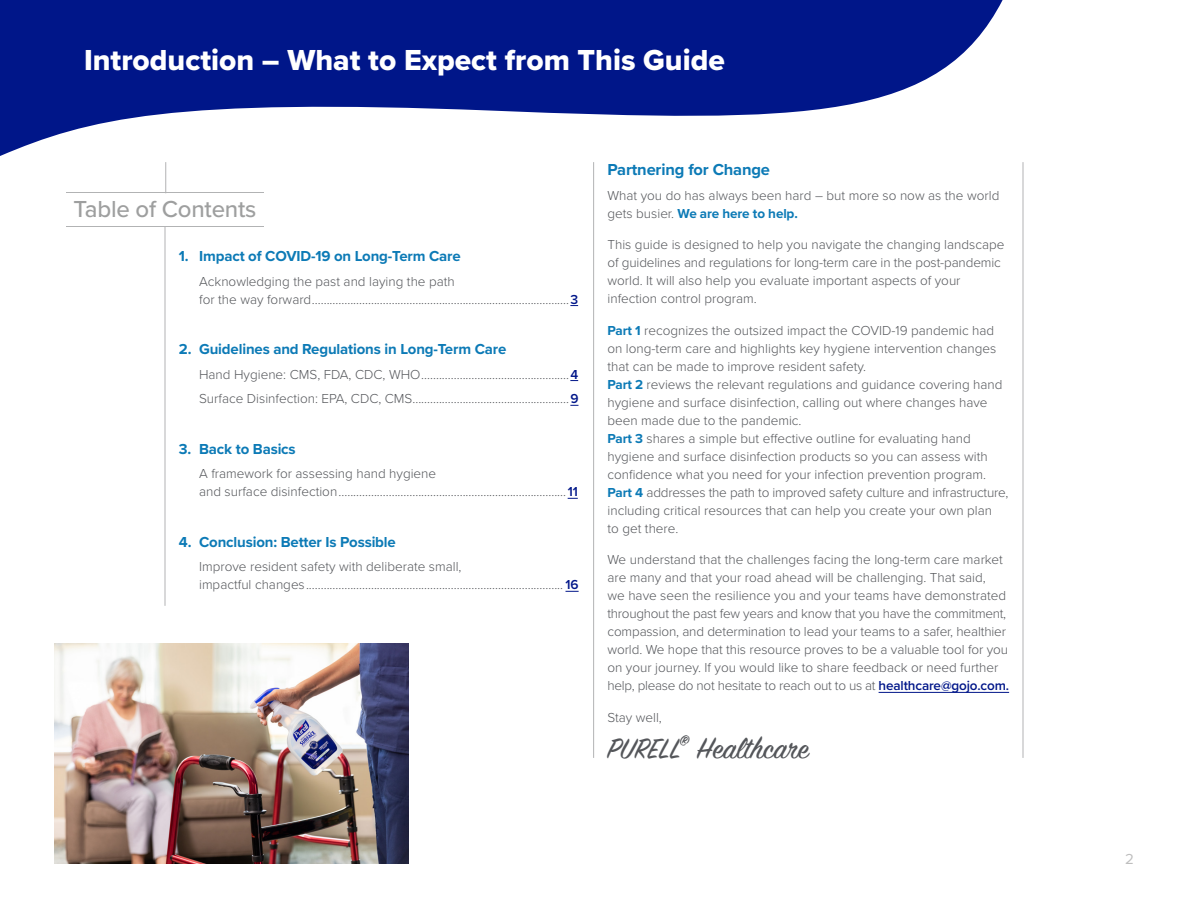
<style>
.page{position:relative;width:1188px;height:918px;background:#fff}
.page>*{position:absolute;margin:0;border:0;box-sizing:border-box;transform-origin:0 0}
.t1{font:33px "Sign Painter House Script";color:#54565a}
.Chapter_Title{font:30px "Proxima Nova Extrabld";color:#fff}
.Section_Title{font:500 24px "Proxima Nova";letter-spacing:-.01em;color:#9e9f9f}
.Paragraph_Subhead{font:700 16.5px "Proxima Nova";letter-spacing:-.01em;color:#0c7ab6}
.Paragraph_Subhead-2{font:700 15px "Proxima Nova";letter-spacing:-.01em;color:#0c7ab6}
.Page_Number{font:15px "Proxima Nova";color:#bebebe}
.t2{font:300 13.5px/18px "Proxima Nova";color:#54565a}
.s1{font-weight:600;color:#001689}
.s2{font-weight:700;color:#0c7ab6}
.s3{font-size:31.5px}
</style>
<div class="page">
<svg style="left:0;top:0;width:1003px;height:156px;fill:#001689"></svg>
<hr style="left:67px;top:193px;width:197px;height:1px;background:#b2b3b4">
<hr style="left:67px;top:226px;width:197px;height:1px;background:#b2b3b4">
<svg style="left:566px;top:591px;width:13px;height:1px"></svg>
<hr style="left:879px;top:692px;width:130px;height:1px;background:#001689">
<hr style="left:165px;top:226px;width:1px;height:380px;background:#b2b3b4">
<hr style="left:593px;top:162px;width:1px;height:596px;background:#b2b3b4">
<hr style="left:1023px;top:162px;width:1px;height:596px;background:#b2b3b4">
<hr style="left:165px;top:162px;width:1px;height:31px;background:#b2b3b4">
<img style="left:54px;top:643px;width:354px;height:221px">
<p class="Chapter_Title" style="left:84px;top:38px;width:642px">Introduction – What to Expect from This Guide</p>
<p class="Section_Title" style="left:74px;top:191px;width:184px">Table of Contents</p>
<p class="Paragraph_Subhead-2" style="left:179px;top:245px;width:283px">1. Impact of COVID-19 on Long-Term Care</p>
<p class="t2" style="left:199px;top:271px;width:380px">Acknowledging the past and laying the path<br>for the way forward.......................................................................................<span class="s1">3</span></p>
<p class="Paragraph_Subhead-2" style="left:179px;top:338px;width:329px">2. Guidelines and Regulations in Long-Term Care</p>
<p class="t2" style="left:199px;top:364px;width:381px">Hand Hygiene: CMS, FDA, CDC, WHO..................................................<span class="s1">4</span></p>
<p class="t2" style="left:199px;top:389px;width:381px">Surface Disinfection: EPA, CDC, CMS.....................................................<span class="s1">9</span></p>
<p class="Paragraph_Subhead-2" style="left:179px;top:437px;width:118px">3. Back to Basics</p>
<p class="t2" style="left:199px;top:464px;width:380px">A framework for assessing hand hygiene<br>and surface disinfection.............................................................................<span class="s1">11</span></p>
<p class="Paragraph_Subhead-2" style="left:179px;top:530px;width:219px">4. Conclusion: Better Is Possible</p>
<p class="t2" style="left:199px;top:557px;width:381px">Improve resident safety with deliberate small,<br>impactful changes....................................................................................... <span class="s1">16</span></p>
<p class="Paragraph_Subhead" style="left:608px;top:157px;width:164px">Partnering for Change</p>
<p class="t2" style="left:608px;top:186px;width:393px">What you do has always been hard – but more so now as the world gets busier. <span class="s2">We are here to help.</span></p>
<p class="t2" style="left:608px;top:235px;width:398px">This guide is designed to help you navigate the changing landscape of guidelines and regulations for long-term care in the post-pandemic world. It will also help you evaluate important aspects of your infection control program.</p>
<p class="t2" style="left:608px;top:321px;width:403px"><span class="s2">Part 1</span> recognizes the outsized impact the COVID-19 pandemic had on long-term care and highlights key hygiene intervention changes that can be made to improve resident safety.<br><span class="s2">Part 2</span> reviews the relevant regulations and guidance covering hand hygiene and surface disinfection, calling out where changes have been made due to the pandemic.<br><span class="s2">Part 3</span> shares a simple but effective outline for evaluating hand hygiene and surface disinfection products so you can assess with confidence what you need for your infection prevention program.<br><span class="s2">Part 4</span> addresses the path to improved safety culture and infrastructure, including critical resources that can help you create your own plan<br>to get there.</p>
<p class="t2" style="left:608px;top:550px;width:403px">We understand that the challenges facing the long-term care market are many and that your road ahead will be challenging. That said,<br>we have seen the resilience you and your teams have demonstrated throughout the past few years and know that you have the commitment, compassion, and determination to lead your teams to a safer, healthier world. We hope that this resource proves to be a valuable tool for you on your journey. If you would like to share feedback or need further help, please do not hesitate to reach out to us at <span class="s1">healthcare@gojo.com.</span></p>
<p class="t2" style="left:608px;top:708px;width:56px">Stay well,</p>
<p class="t1" style="left:608px;top:728px;width:203px"><span class="s3">PURELL</span><sup>®</sup> Healthcare</p>
<p class="Page_Number" style="left:1125px;top:848px;width:10px">2</p>
</div>
